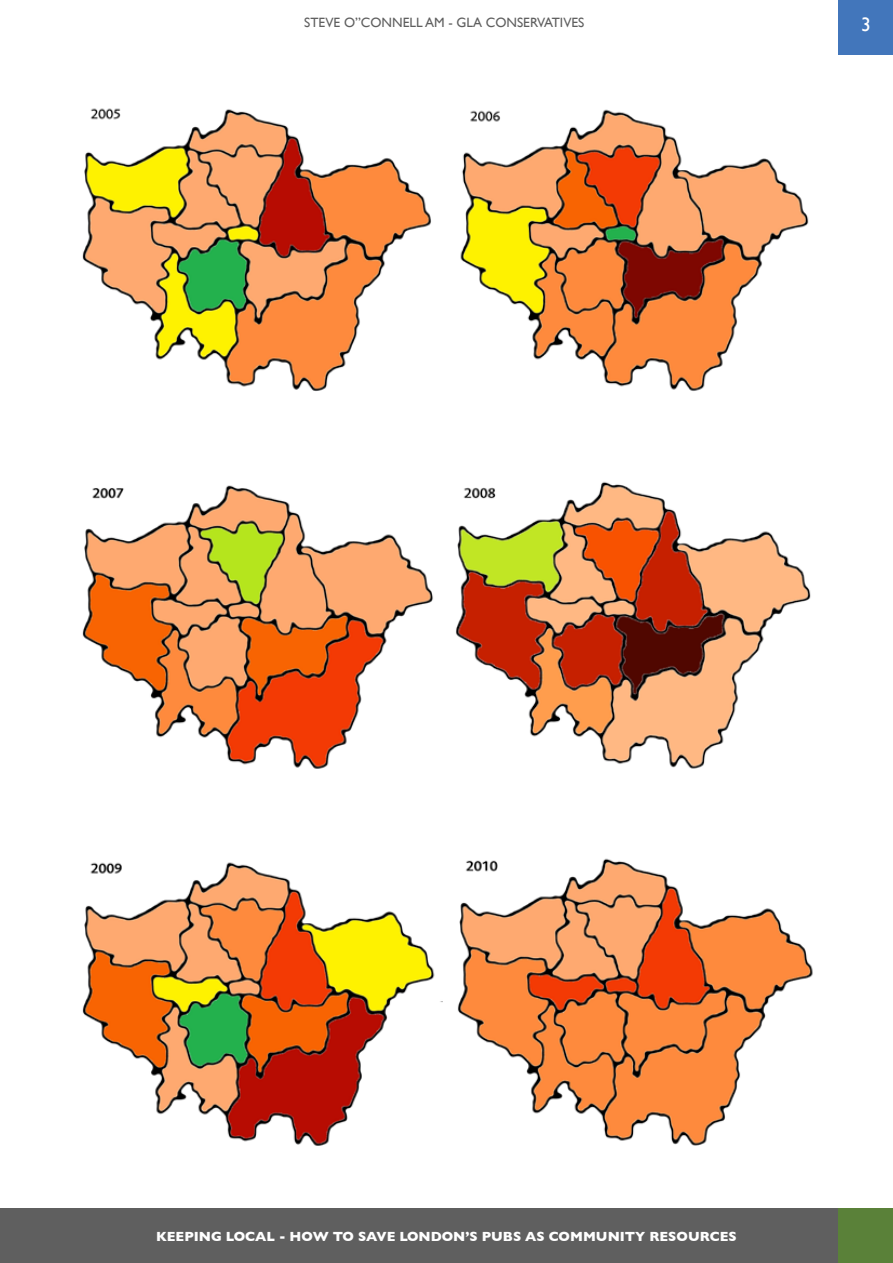
<style>
.page{position:relative;width:893px;height:1263px;background:#fff}
.page>*{position:absolute;margin:0;border:0;box-sizing:border-box;transform-origin:0 0}
.t1{font:19.5px "Gill Sans";color:#fff}
.t2{font:700 13.5px "Gill Sans";color:#fff}
.t3{font:13.5px "Gill Sans";color:#5f5f5f}
</style>
<div class="page">
<div style="left:0;top:1209px;width:840px;height:54px;background:#5f5f5f"></div>
<div style="left:839px;top:1209px;width:54px;height:54px;background:#5a8139"></div>
<div style="left:839px;top:0;width:54px;height:54px;background:#4276bb"></div>
<img style="left:82px;top:108px;width:349px;height:283px">
<img style="left:460px;top:109px;width:349px;height:282px">
<img style="left:82px;top:485px;width:351px;height:284px">
<img style="left:456px;top:481px;width:355px;height:288px">
<img style="left:82px;top:862px;width:360px;height:284px">
<img style="left:457px;top:858px;width:356px;height:288px">
<p class="t3" style="left:304px;top:15px;width:282px">STEVE O”CONNELL AM - GLA CONSERVATIVES</p>
<h1 class="t1" style="left:861px;top:13px;width:11px">3</h1>
<p class="t2" style="left:156px;top:1229px;width:582px">KEEPING LOCAL - HOW TO SAVE LONDON’S PUBS AS COMMUNITY RESOURCES</p>
</div>
